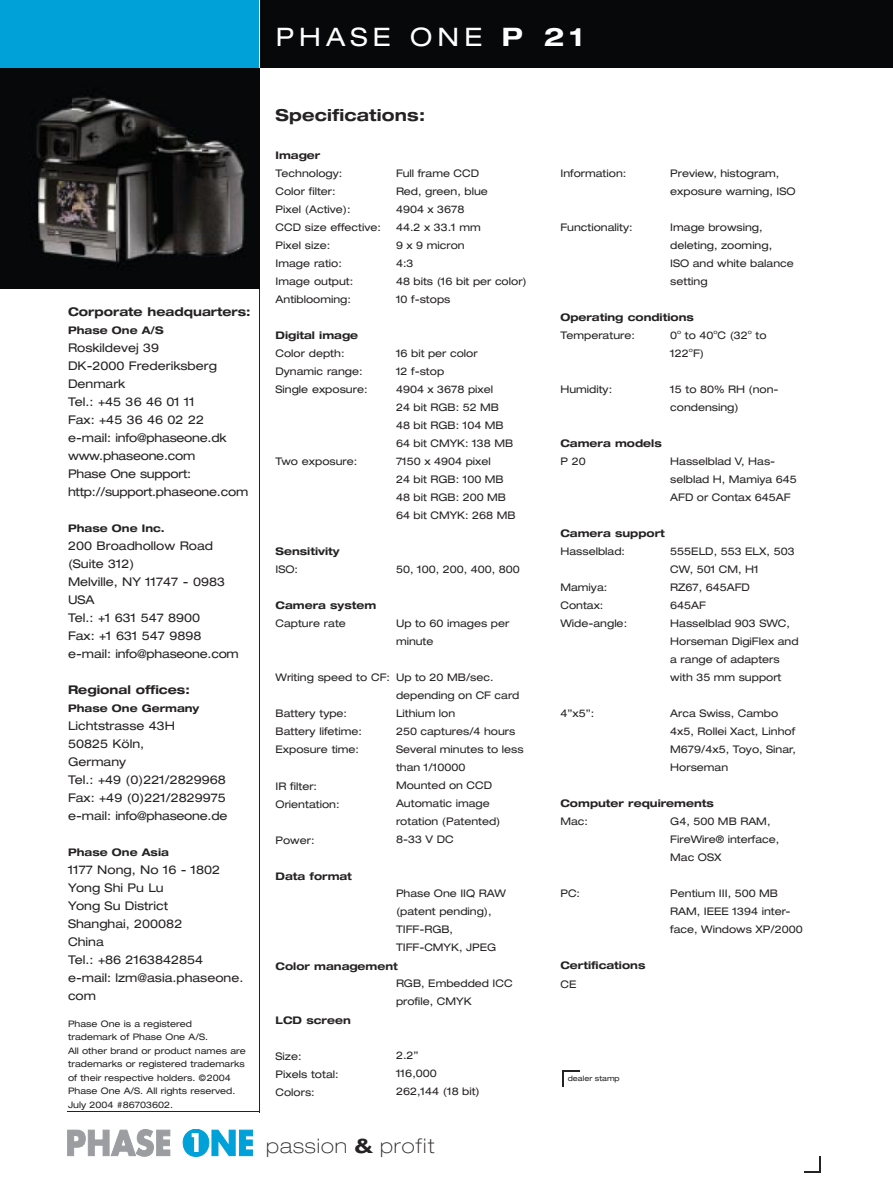
<style>
.page{position:relative;width:893px;height:1191px;background:#fff}
.page>*{position:absolute;margin:0;border:0;box-sizing:border-box;transform-origin:0 0}
.t1{font:expanded 25.5px "Helvetica Neue";letter-spacing:.2em;color:#fff}
.t2{font:100 expanded 20.25px "Helvetica Neue";letter-spacing:.05em;color:#252223}
.t3{font:700 expanded 16.5px "Helvetica Neue";letter-spacing:.01em;color:#252223}
.t4{font:expanded 12px/18px "Helvetica Neue";color:#252223}
.t5{font:expanded 12px/18px "Helvetica Neue";letter-spacing:-.02em;color:#252223}
.t6{font:700 expanded 12px "Helvetica Neue";color:#252223}
.t7{font:expanded 10.5px/18px "Helvetica Neue";color:#252223}
.t8{font:700 expanded 10.5px "Helvetica Neue";color:#252223}
.t9{font:expanded 9px/13.5px "Helvetica Neue";color:#252223}
.t10{font:expanded 7.5px "Helvetica Neue";color:#252223}
.s1{font-weight:700}
</style>
<div class="page">
<div style="left:259px;top:0;width:634px;height:68px;background:#06080a"></div>
<hr style="left:67px;top:1111px;width:193px;height:1px;background:#252223">
<hr style="left:259px;top:0;width:1px;height:1112px;background:#252223">
<div style="left:0;top:0;width:259px;height:68px;background:#00a0d8"></div>
<hr style="left:259px;top:0;width:1px;height:68px;background:#fff">
<hr style="left:0;top:68px;width:893px;height:1px;background:#fff">
<svg style="left:804px;top:1156px;width:17px;height:17px"></svg>
<svg style="left:67px;top:1129px;width:103px;height:27px"></svg>
<svg style="left:183px;top:1129px;width:70px;height:27px"></svg>
<div style="left:183px;top:1129px;width:26px;height:27px;border:1px solid #00a0d8;border-radius:50%"></div>
<div style="left:0;top:68px;width:259px;height:220px;background:#06080a"></div>
<img style="left:36px;top:96px;width:209px;height:167px">
<svg style="left:563px;top:1070px;width:17px;height:17px"></svg>
<h1 class="t1" style="left:276px;top:21px;width:309px">PHASE ONE <span class="s1">P 21</span></h1>
<p class="t6" style="left:68px;top:304px;width:184px">Corporate headquarters:</p>
<p class="t8" style="left:68px;top:323px;width:97px">Phase One A/S</p>
<p class="t5" style="left:68px;top:338px;width:182px">Roskildevej 39<br>DK-2000 Frederiksberg<br>Denmark<br>Tel.: +45 36 46 01 11<br>Fax: +45 36 46 02 22 e-mail: info@phaseone.dk www.phaseone.com<br>Phase One support: http://support.phaseone.com</p>
<p class="t8" style="left:68px;top:521px;width:98px">Phase One Inc.</p>
<p class="t4" style="left:68px;top:536px;width:172px">200 Broadhollow Road (Suite 312)<br>Melville, NY 11747 - 0983<br>USA<br>Tel.: +1 631 547 8900<br>Fax: +1 631 547 9898 e-mail: info@phaseone.com</p>
<p class="t6" style="left:68px;top:682px;width:123px">Regional offices:</p>
<p class="t8" style="left:68px;top:701px;width:133px">Phase One Germany</p>
<p class="t4" style="left:68px;top:716px;width:161px">Lichtstrasse 43H<br>50825 Köln,<br>Germany<br>Tel.: +49 (0)221/2829968<br>Fax: +49 (0)221/2829975 e-mail: info@phaseone.de</p>
<p class="t8" style="left:68px;top:845px;width:102px">Phase One Asia</p>
<p class="t4" style="left:68px;top:860px;width:177px">1177 Nong, No 16 - 1802<br>Yong Shi Pu Lu<br>Yong Su District<br>Shanghai, 200082<br>China<br>Tel.: +86 2163842854 e-mail: lzm@asia.phaseone. com</p>
<p class="t9" style="left:68px;top:1016px;width:179px">Phase One is a registered<br>trademark of Phase One A/S.<br>All other brand or product names are trademarks or registered trademarks of their respective holders. ©2004<br>Phase One A/S. All rights reserved.<br>July 2004 #86703602.</p>
<h3 class="t3" style="left:276px;top:105px;width:151px">Specifications:</h3>
<p class="t8" style="left:276px;top:149px;width:46px">Imager</p>
<p class="t7" style="left:276px;top:164px;width:107px">Technology:<br>Color filter:<br>Pixel (Active):<br>CCD size effective:<br>Pixel size:<br>Image ratio:<br>Image output:<br>Antiblooming:</p>
<p class="t8" style="left:276px;top:329px;width:84px">Digital image</p>
<p class="t7" style="left:276px;top:344px;width:93px">Color depth:<br>Dynamic range:<br>Single exposure:</p>
<p class="t7" style="left:276px;top:452px;width:83px">Two exposure:</p>
<p class="t7" style="left:396px;top:164px;width:132px">Full frame CCD<br>Red, green, blue<br>4904 x 3678<br>44.2 x 33.1 mm<br>9 x 9 micron<br>4:3<br>48 bits (16 bit per color)<br>10 f-stops</p>
<p class="t7" style="left:396px;top:344px;width:121px">16 bit per color<br>12 f-stop<br>4904 x 3678 pixel<br>24 bit RGB: 52 MB<br>48 bit RGB: 104 MB<br>64 bit CMYK: 138 MB<br>7150 x 4904 pixel<br>24 bit RGB: 100 MB<br>48 bit RGB: 200 MB<br>64 bit CMYK: 268 MB</p>
<p class="t8" style="left:276px;top:545px;width:66px">Sensitivity</p>
<p class="t7" style="left:276px;top:560px;width:24px">ISO:</p>
<p class="t8" style="left:276px;top:599px;width:102px">Camera system</p>
<p class="t7" style="left:276px;top:614px;width:72px">Capture rate</p>
<p class="t7" style="left:396px;top:560px;width:125px">50, 100, 200, 400, 800</p>
<p class="t7" style="left:396px;top:614px;width:115px">Up to 60 images per minute</p>
<p class="t7" style="left:396px;top:668px;width:129px">Up to 20 MB/sec. depending on CF card<br>Lithium lon<br>250 captures/4 hours<br>Several minutes to less than 1/10000<br>Mounted on CCD<br>Automatic image rotation (Patented)<br>8-33 V DC</p>
<p class="t7" style="left:276px;top:668px;width:116px">Writing speed to CF:</p>
<p class="t7" style="left:276px;top:704px;width:88px">Battery type:<br>Battery lifetime:<br>Exposure time:</p>
<p class="t7" style="left:276px;top:776px;width:65px">IR filter:<br>Orientation:</p>
<p class="t7" style="left:276px;top:830px;width:41px">Power:</p>
<p class="t8" style="left:276px;top:869px;width:78px">Data format</p>
<p class="t7" style="left:396px;top:884px;width:111px">Phase One IIQ RAW (patent pending),<br>TIFF-RGB,<br>TIFF-CMYK, JPEG</p>
<p class="t7" style="left:396px;top:974px;width:118px">RGB, Embedded ICC profile, CMYK</p>
<p class="t8" style="left:276px;top:959px;width:124px">Color management</p>
<p class="t8" style="left:276px;top:1013px;width:77px">LCD screen</p>
<p class="t7" style="left:276px;top:1046px;width:65px">Size:<br>Pixels total:<br>Colors:</p>
<p class="t7" style="left:396px;top:1046px;width:85px">2.2”<br>116,000<br>262,144 (18 bit)</p>
<h2 class="t2" style="left:266px;top:1133px;width:170px">passion <span class="s1">&amp;</span> profit</h2>
<p class="t7" style="left:560px;top:164px;width:67px">Information:</p>
<p class="t7" style="left:560px;top:218px;width:74px">Functionality:</p>
<p class="t7" style="left:670px;top:164px;width:127px">Preview, histogram, exposure warning, ISO</p>
<p class="t7" style="left:670px;top:218px;width:125px">Image browsing, deleting, zooming,<br>ISO and white balance setting</p>
<p class="t8" style="left:560px;top:311px;width:135px">Operating conditions</p>
<p class="t7" style="left:560px;top:326px;width:76px">Temperature:</p>
<p class="t7" style="left:670px;top:326px;width:98px">0<sup>o</sup> to 40<sup>o</sup>C (32<sup>o</sup> to<br>122<sup>o</sup>F)</p>
<p class="t7" style="left:670px;top:380px;width:110px">15 to 80% RH (non&shy;condensing)</p>
<p class="t7" style="left:560px;top:380px;width:53px">Humidity:</p>
<p class="t8" style="left:560px;top:437px;width:103px">Camera models</p>
<p class="t7" style="left:560px;top:452px;width:27px">P 20</p>
<p class="t7" style="left:670px;top:452px;width:128px">Hasselblad V, Has&shy;selblad H, Mamiya 645<br>AFD or Contax 645AF</p>
<p class="t8" style="left:560px;top:527px;width:106px">Camera support</p>
<p class="t7" style="left:560px;top:542px;width:66px">Hasselblad:</p>
<p class="t7" style="left:560px;top:578px;width:68px">Mamiya:<br>Contax:<br>Wide-angle:</p>
<p class="t7" style="left:670px;top:542px;width:130px">555ELD, 553 ELX, 503<br>CW, 501 CM, H1<br>RZ67, 645AFD<br>645AF<br>Hasselblad 903 SWC,<br>Horseman DigiFlex and a range of adapters with 35 mm support</p>
<p class="t7" style="left:670px;top:704px;width:127px">Arca Swiss, Cambo<br>4x5, Rollei Xact, Linhof<br>M679/4x5, Toyo, Sinar,<br>Horseman</p>
<p class="t7" style="left:560px;top:704px;width:35px">4”x5”:</p>
<p class="t8" style="left:560px;top:797px;width:155px">Computer requirements</p>
<p class="t7" style="left:560px;top:812px;width:29px">Mac:</p>
<p class="t7" style="left:670px;top:812px;width:111px">G4, 500 MB RAM,<br>FireWire® interface,<br>Mac OSX</p>
<p class="t7" style="left:670px;top:884px;width:134px">Pentium III, 500 MB<br>RAM, IEEE 1394 inter&shy;face, Windows XP/2000</p>
<p class="t7" style="left:560px;top:884px;width:21px">PC:</p>
<p class="t8" style="left:560px;top:959px;width:86px">Certifications</p>
<p class="t7" style="left:560px;top:974px;width:17px">CE</p>
<p class="t10" style="left:568px;top:1073px;width:54px">dealer stamp</p>
</div>
